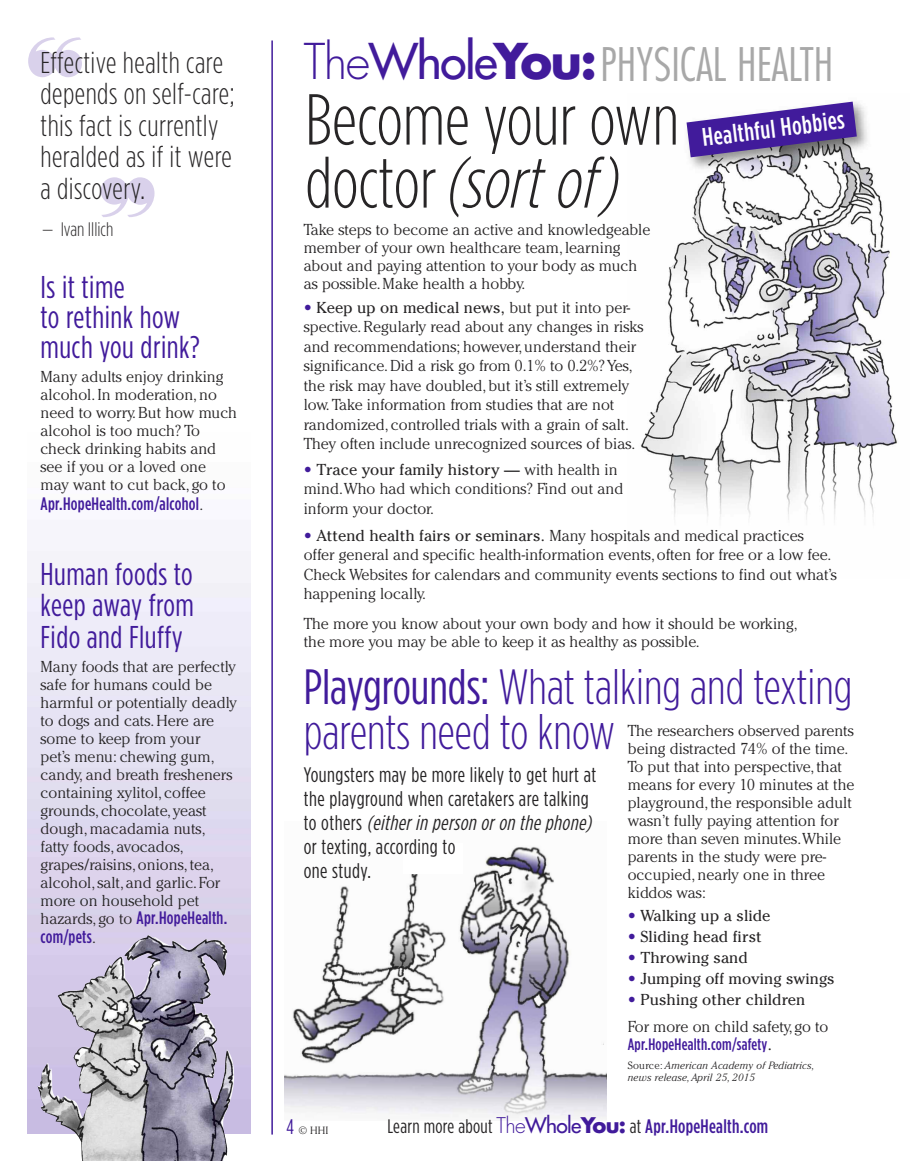
<style>
.page{position:relative;width:918px;height:1161px;background:#fff}
.page>*{position:absolute;margin:0;border:0;box-sizing:border-box;transform-origin:0 0}
.t1{font:300 72px/63px "Gotham Condensed";color:#272526}
.t2{font:300 49.5px/45px "Gotham Condensed";color:#411b9b}
.t3{font:300 condensed 45px "Futura";color:#a8a8a8}
.t4{font:31.5px/30px "Gotham Condensed";letter-spacing:.015em;color:#411b9b}
.t5{font:300 30px/31.5px "Gotham Condensed";letter-spacing:.015em;color:#272526}
.t6{font:500 25.5px "Gotham Condensed";color:#fff}
.t7{font:21px/24px "Gotham Condensed";letter-spacing:.025em;color:#272526}
.t8{font:500 19.5px "Gotham Condensed";letter-spacing:.015em;color:#411b9b}
.t9{font:300 19.5px "Gotham Condensed";color:#272526}
.t10{font:500 18px/19.5px "Gotham Condensed";letter-spacing:.015em;color:#411b9b}
.t11{font:500 16.5px "Gotham Condensed";letter-spacing:.015em;color:#411b9b}
.t12{font:300 15.75px/18px "Cheltenham";color:#272526}
.t13{font:15.75px "Cheltenham";color:#272526}
.t14{font:italic 300 10.5px/12px "Cheltenham";letter-spacing:.02em;color:#272526}
.t15{font:300 10.5px "Cheltenham";color:#272526}
.s1{font-family:"Cheltenham";font-weight:300;font-size:15.75px;color:#272526}
.s2{font-stretch:normal;font-size:48px;color:#411b9b}
.s3{font-weight:400;font-stretch:normal;font-size:48px;color:#411b9b}
.s4{font-weight:700;font-stretch:normal;font-size:48px;color:#411b9b}
.s5{font-style:italic}
.s6{font-weight:400;color:#411b9b}
.s7{font-weight:400}
.s8{color:#411b9b}
.s9{font-family:"Cheltenham";font-weight:400;font-size:15.75px;color:#272526}
.s10{font-style:normal}
.s11{font-family:"Gotham Condensed";font-weight:400;font-size:21px;color:#411b9b}
.s12{font-weight:400;color:#272526}
.s13{font-family:"Futura";font-weight:300;font-size:21px}
.s14{font-family:"Futura";font-weight:400;font-size:21px}
.s15{font-family:"Futura";font-weight:700;font-size:21px}
</style>
<div class="page">
<img style="left:285px;top:846px;width:322px;height:273px">
<img style="left:641px;top:178px;width:256px;height:342px">
<hr style="left:271px;top:40px;width:2px;height:1095px;background:#411b9b">
<img style="left:686px;top:101px;width:187px;height:77px">
<svg style="left:687px;top:102px;width:170px;height:55px"></svg>
<img style="left:38px;top:935px;width:197px;height:226px">
<div style="left:403px;top:844px;width:59px;height:30px;background:#fff"></div>
<h3 class="t5" style="left:40px;top:48px;width:196px">Effective health care depends on self-care; this fact is currently heralded as if it were a discovery.</h3>
<p class="t9" style="left:42px;top:222px;width:72px">— Ivan Illich</p>
<h3 class="t4" style="left:40px;top:274px;width:161px">Is it time<br>to rethink how much you drink?</h3>
<p class="t12" style="left:40px;top:369px;width:198px">Many adults enjoy drinking alcohol.In moderation,no need to worry.But how much alcohol is too much? To check drinking habits and see if you or a loved one may want to cut back, go to</p>
<p class="t10" style="left:40px;top:495px;width:164px">Apr.HopeHealth.com/alcohol<span class="s1">.</span></p>
<h3 class="t4" style="left:40px;top:560px;width:155px;line-height:31.5px;text-align:justify">Human foods to keep away from Fido and Fluffy</h3>
<p class="t12" style="left:40px;top:659px;width:198px">Many foods that are perfectly safe for humans could be harmful or potentially deadly to dogs and cats.Here are some to keep from your<br>pet’s menu: chewing gum, candy, and breath fresheners containing xylitol, coffee grounds, chocolate, yeast dough,macadamia nuts, fatty foods, avocados, grapes/raisins,onions,tea, alcohol,salt, and garlic. For more on household pet</p>
<p class="t10" style="left:40px;top:909px;width:188px"><span class="s1">hazards, go to</span> Apr.HopeHealth. com/pets<span class="s1">.</span></p>
<h3 class="t3" style="left:304px;top:45px;width:531px"><span class="s2">The</span><span class="s3">Whole</span><span class="s4">You:</span>PHYSICAL HEALTH</h3>
<h1 class="t1" style="left:305px;top:93px;width:375px">Become your own doctor<span class="s5">(sortof)</span></h1>
<h3 class="t6" style="left:701px;top:128px;width:144px;rotate:-7deg">Healthful Hobbies</h3>
<p class="t12" style="left:304px;top:222px;width:348px">Take steps to become an active and knowledgeable member of your own healthcare team,learning about and paying attention to your body as much as possible.Make health a hobby.</p>
<p class="t12" style="left:304px;top:299px;width:341px;line-height:19.5px"><span class="s6">•</span> <span class="s7">Keep up on medical news,</span> but put it into per&shy;spective.Regularly read about any changes in risks and recommendations; however,understand their significance.Did a risk go from 0.1% to 0.2%? Yes, the risk may have doubled,but it’s still extremely low. Take information from studies that are not randomized, controlled trials with a grain of salt.<br>They often include unrecognized sources of bias.</p>
<p class="t12" style="left:304px;top:461px;width:321px;line-height:19.5px"><span class="s6">•</span> <span class="s7">Trace your family history —</span> with health in mind.Who had which conditions? Find out and inform your doctor.</p>
<p class="t12" style="left:304px;top:527px;width:535px;line-height:19.5px"><span class="s6">•</span> <span class="s7">Attend health fairs or seminars.</span> Many hospitals and medical practices offer general and specific health-information events,often for free or a low fee.<br>Check Websites for calendars and community events sections to find out what’s happening locally.</p>
<p class="t12" style="left:304px;top:616px;width:496px">The more you know about your own body and how it should be working, the more you may be able to keep it as healthy as possible.</p>
<h2 class="t2" style="left:304px;top:668px;width:550px"><span class="s7">Playgrounds:</span> What talking and texting parents need to know</h2>
<p class="t12" style="left:628px;top:723px;width:228px">The researchers observed parents being distracted 74% of the time.<br>To put that into perspective,that means for every 10 minutes at the playground,the responsible adult wasn’t fully paying attention for more than seven minutes.While parents in the study were pre&shy;occupied,nearly one in three kiddos was:</p>
<p class="t13" style="left:628px;top:906px;width:144px"><span class="s8">•</span> Walking up a slide</p>
<p class="t13" style="left:628px;top:927px;width:136px"><span class="s8">•</span> Sliding head first</p>
<p class="t13" style="left:628px;top:948px;width:122px"><span class="s8">•</span> Throwing sand</p>
<p class="t13" style="left:628px;top:969px;width:209px"><span class="s8">•</span> Jumping off moving swings</p>
<p class="t12" style="left:628px;top:987px;width:202px;line-height:27px"><span class="s6">•</span> <span class="s7">Pushing other children<br></span>For more on child safety, go to</p>
<p class="t11" style="left:628px;top:1038px;width:146px">Apr.HopeHealth.com/safety<span class="s9">.</span></p>
<p class="t14" style="left:628px;top:1061px;width:188px"><span class="s10">Source:</span> American Academy of Pediatrics, news release, April 25, 2015</p>
<h3 class="t7" style="left:304px;top:764px;width:294px">Youngsters may be more likely to get hurt at the playground when caretakers are talking t o o t h e r s <span class="s5">(either in person or on the phone) </span>or texting, according to<br>one study.</h3>
<p class="t15" style="left:286px;top:1126px;width:43px"><span class="s11">4</span> © HHI</p>
<p class="t8" style="left:388px;top:1120px;width:382px"><span class="s12">Learn more about</span> <span class="s13">The</span><span class="s14">Whole</span><span class="s15">You:</span> <span class="s12">at</span> Apr.HopeHealth.com</p>
</div>
